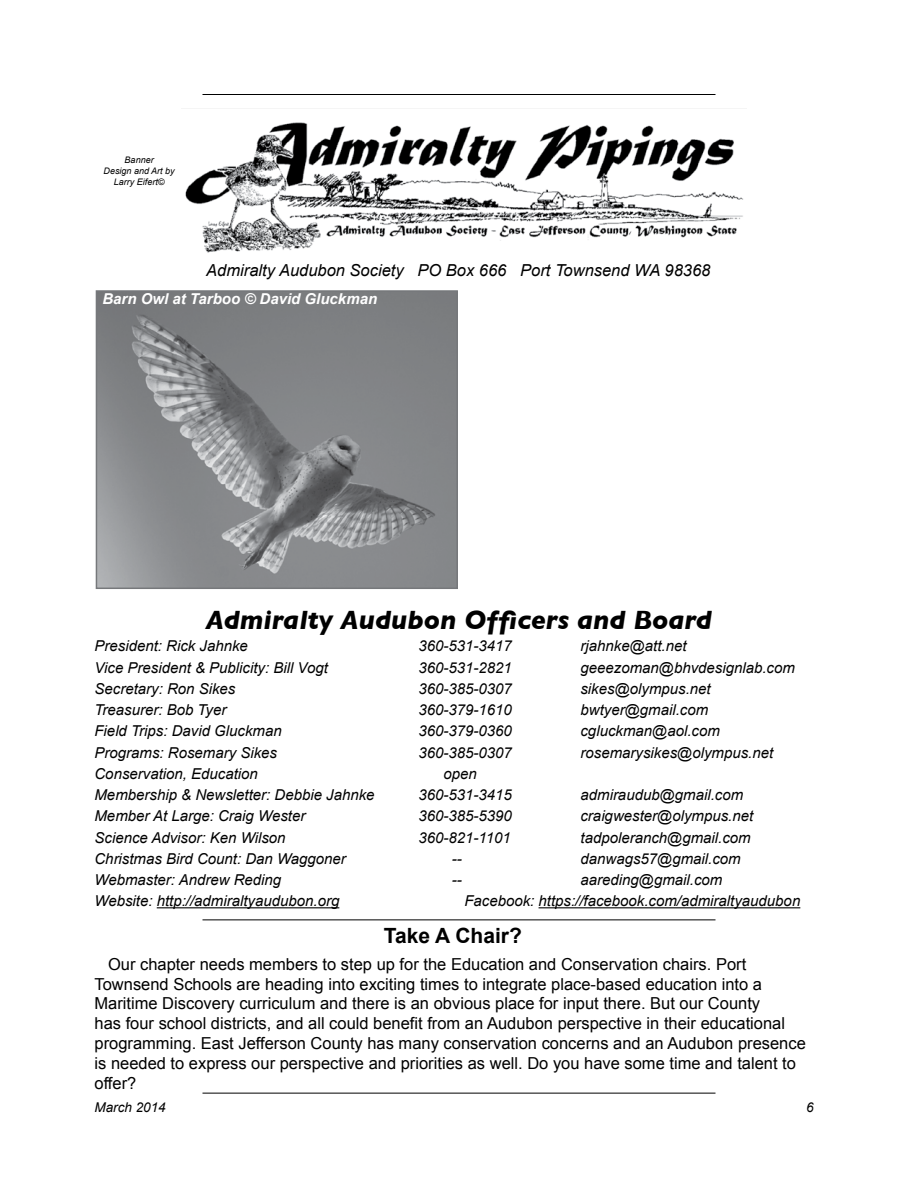
<style>
.page{position:relative;width:918px;height:1188px;background:#fff}
.page>*{position:absolute;margin:0;border:0;box-sizing:border-box;transform-origin:0 0}
.t1{font:italic 700 27px "Gill Sans";color:#000}
.t2{font:700 21px "Arial";color:#000}
.t3{font:16.5px/19.8px "Arial";color:#000}
.t4{font:italic 16.5px "Arial";color:#000}
.t5{font:italic 15px "Arial";color:#000}
.t6{font:italic 700 15px "Arial";color:#fff}
.t7{font:italic 13.5px "Arial";color:#000}
.t8{font:italic 9px/10.8px "Arial";color:#000;text-align:center}
</style>
<div class="page">
<hr style="left:202px;top:94px;width:514px;height:1px;background:#000">
<hr style="left:202px;top:1093px;width:514px;height:1px;background:#000">
<img style="left:185px;top:122px;width:558px;height:131px">
<hr style="left:157px;top:907px;width:182px;height:1px;background:#000">
<hr style="left:539px;top:907px;width:261px;height:1px;background:#000">
<hr style="left:202px;top:920px;width:514px;height:1px;background:#000">
<img style="left:99px;top:293px;width:356px;height:293px">
<div style="left:96px;top:290px;width:362px;height:299px;border:2px solid #76787b"></div>
<p class="t8" style="left:104px;top:155px;width:73px">Banner<br>Design and Art by<br>Larry Eifert©</p>
<p class="t4" style="left:206px;top:259px;width:506px">Admiralty Audubon Society PO Box 666 Port Townsend WA 98368</p>
<p class="t6" style="left:102px;top:289px;width:276px">Barn Owl at Tarboo © David Gluckman</p>
<h1 class="t1" style="left:206px;top:604px;width:508px">Admiralty Audubon Officers and Board</h1>
<p class="t5" style="left:94px;top:636px;width:191px">President: Rick Jahnke 3</p>
<p class="t5" style="left:427px;top:636px;width:87px">60-531-3417</p>
<p class="t5" style="left:580px;top:636px;width:108px">rjahnke@att.net</p>
<p class="t5" style="left:94px;top:658px;width:268px">Vice President &amp; Publicity: Bill Vogt 3</p>
<p class="t5" style="left:427px;top:658px;width:87px">60-531-2821</p>
<p class="t5" style="left:580px;top:658px;width:216px">geeezoman@bhvdesignlab.com</p>
<p class="t5" style="left:94px;top:679px;width:184px">Secretary: Ron Sikes 3</p>
<p class="t5" style="left:427px;top:679px;width:87px">60-385-0307</p>
<p class="t5" style="left:580px;top:679px;width:132px">sikes@olympus.net</p>
<p class="t5" style="left:94px;top:700px;width:177px">Treasurer: Bob Tyer 3</p>
<p class="t5" style="left:427px;top:700px;width:87px">60-379-1610</p>
<p class="t5" style="left:580px;top:700px;width:129px">bwtyer@gmail.com</p>
<p class="t5" style="left:94px;top:721px;width:228px">Field Trips: David Gluckman 3</p>
<p class="t5" style="left:427px;top:721px;width:87px">60-379-0360</p>
<p class="t5" style="left:580px;top:721px;width:141px">cgluckman@aol.com</p>
<p class="t5" style="left:94px;top:743px;width:225px">Programs: Rosemary Sikes 3</p>
<p class="t5" style="left:427px;top:743px;width:87px">60-385-0307</p>
<p class="t5" style="left:580px;top:743px;width:194px">rosemarysikes@olympus.net</p>
<p class="t5" style="left:94px;top:764px;width:165px">Conservation, Education</p>
<p class="t5" style="left:444px;top:764px;width:35px">open</p>
<p class="t5" style="left:94px;top:785px;width:310px">Membership &amp; Newsletter: Debbie Jahnke 3</p>
<p class="t5" style="left:427px;top:785px;width:87px">60-531-3415</p>
<p class="t5" style="left:580px;top:785px;width:164px">admiraudub@gmail.com</p>
<p class="t5" style="left:94px;top:806px;width:243px">Member At Large: Craig Wester 3</p>
<p class="t5" style="left:427px;top:806px;width:87px">60-385-5390</p>
<p class="t5" style="left:580px;top:806px;width:174px">craigwester@olympus.net</p>
<p class="t5" style="left:94px;top:828px;width:231px">Science Advisor: Ken Wilson 3</p>
<p class="t5" style="left:427px;top:828px;width:85px">60-821-1101</p>
<p class="t5" style="left:580px;top:828px;width:172px">tadpoleranch@gmail.com</p>
<p class="t5" style="left:94px;top:849px;width:253px">Christmas Bird Count: Dan Waggoner</p>
<p class="t5" style="left:452px;top:849px;width:11px">--</p>
<p class="t5" style="left:580px;top:849px;width:162px">danwags57@gmail.com</p>
<p class="t5" style="left:94px;top:870px;width:188px">Webmaster: Andrew Reding</p>
<p class="t5" style="left:452px;top:870px;width:11px">--</p>
<p class="t5" style="left:580px;top:870px;width:143px">aareding@gmail.com</p>
<p class="t5" style="left:94px;top:891px;width:246px">Website: http://admiraltyaudubon.org</p>
<p class="t5" style="left:464px;top:891px;width:338px">Facebook: https://facebook.com/admiraltyaudubon</p>
<h2 class="t2" style="left:384px;top:922px;width:140px">Take A Chair?</h2>
<p class="t3" style="left:94px;top:954px;width:713px;text-indent:14px">Our chapter needs members to step up for the Education and Conservation chairs. Port Townsend Schools are heading into exciting times to integrate place-based education into a Maritime Discovery curriculum and there is an obvious place for input there. But our County<br>has four school districts, and all could benefit from an Audubon perspective in their educational programming. East Jefferson County has many conservation concerns and an Audubon presence is needed to express our perspective and priorities as well. Do you have some time and talent to offer?</p>
<p class="t7" style="left:94px;top:1099px;width:73px">March 2014</p>
</div>
